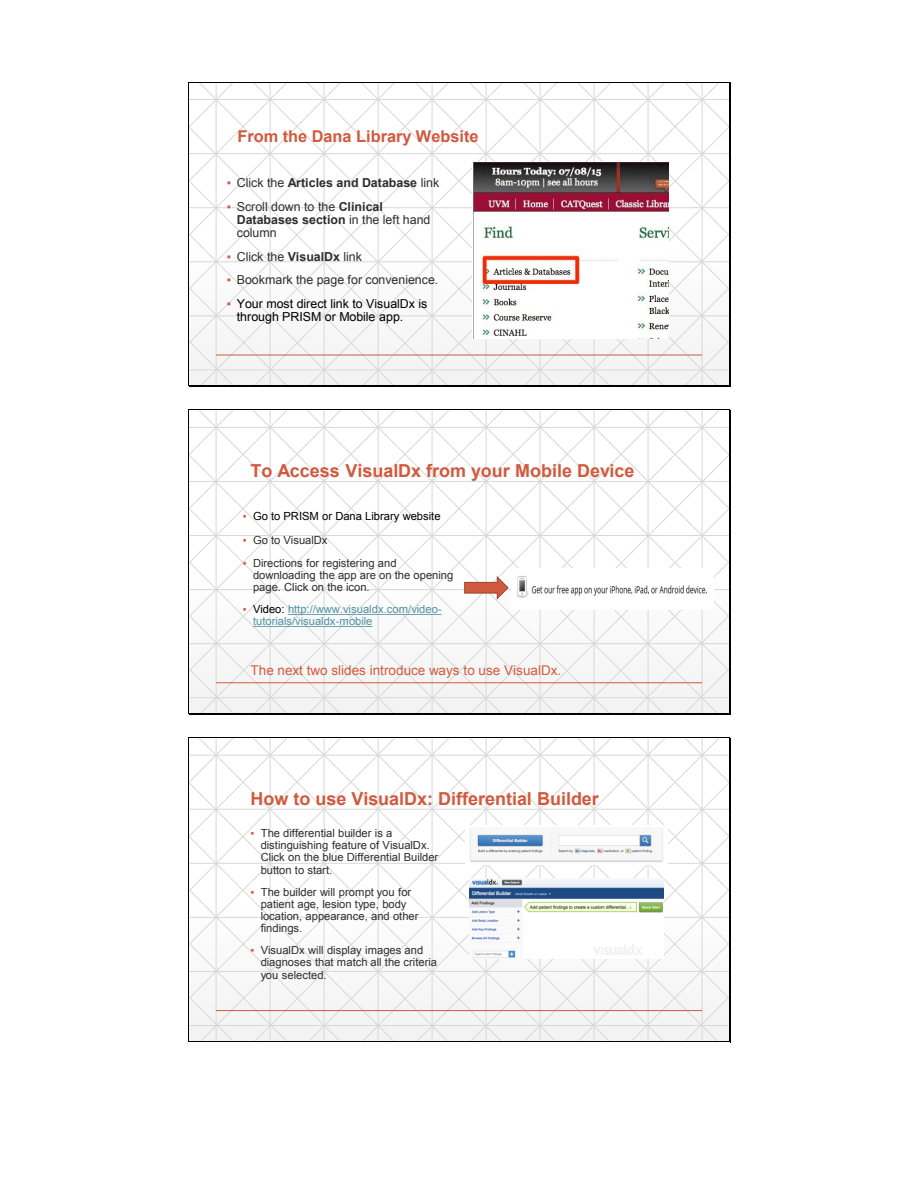
<style>
.page{position:relative;width:918px;height:1188px;background:#fff}
.page>*{position:absolute;margin:0;border:0;box-sizing:border-box;transform-origin:0 0}
.t1{font:700 17.85px "Arial";color:#d15a3e}
.t2{font:700 16.35px "Arial";color:#d15a3e}
.t3{font:13.5px "Arial";color:#d15a3e}
.t4{font:12.45px/13.4px "Arial";color:#2d2e2d}
.t5{font:12.45px/13.4px "Arial";color:#000}
.t6{font:700 12.45px "Arial";color:#2d2e2d}
.t7{font:11.25px "Arial";letter-spacing:-.005em;color:#2d2e2d}
.t8{font:11.25px "Arial";letter-spacing:-.005em;color:#000}
.t9{font:11.1px/12.1px "Arial";color:#2d2e2d}
.t10{font:11.1px/12.1px "Arial";color:#4f91a1}
.s1{font-weight:400;color:#d15a3e}
.s2{font-weight:400}
.s3{color:#d15a3e}
.s4{font-weight:700}
.s5{color:#000}
</style>
<div class="page">
<svg style="left:395px;top:83px;width:109px;height:302px"></svg>
<svg style="left:395px;top:83px;width:54px;height:261px"></svg>
<svg style="left:470px;top:127px;width:53px;height:258px"></svg>
<hr style="left:216px;top:355px;width:486px;height:1px;background:#d15a3e">
<img style="left:472px;top:163px;width:51px;height:175px">
<hr style="left:189px;top:82px;width:540px;height:1px;background:#000">
<svg style="left:188px;top:82px;width:207px;height:304px"></svg>
<hr style="left:189px;top:386px;width:540px;height:1px;background:#000">
<hr style="left:189px;top:385px;width:540px;height:1px;background:#000">
<svg style="left:523px;top:82px;width:208px;height:305px"></svg>
<svg style="left:442px;top:411px;width:62px;height:302px"></svg>
<svg style="left:442px;top:411px;width:7px;height:260px"></svg>
<svg style="left:470px;top:454px;width:53px;height:259px"></svg>
<hr style="left:216px;top:682px;width:486px;height:1px;background:#d15a3e">
<img style="left:511px;top:568px;width:12px;height:41px">
<svg style="left:464px;top:576px;width:45px;height:24px"></svg>
<hr style="left:189px;top:410px;width:540px;height:1px;background:#000">
<svg style="left:188px;top:410px;width:254px;height:304px"></svg>
<hr style="left:189px;top:714px;width:540px;height:1px;background:#000">
<hr style="left:189px;top:713px;width:540px;height:1px;background:#000">
<svg style="left:523px;top:410px;width:208px;height:305px"></svg>
<svg style="left:395px;top:738px;width:109px;height:303px"></svg>
<svg style="left:395px;top:738px;width:54px;height:261px"></svg>
<svg style="left:470px;top:782px;width:53px;height:259px"></svg>
<hr style="left:216px;top:1010px;width:486px;height:1px;background:#d15a3e">
<img style="left:465px;top:826px;width:58px;height:38px">
<img style="left:469px;top:879px;width:54px;height:79px">
<hr style="left:189px;top:737px;width:540px;height:1px;background:#000">
<svg style="left:188px;top:737px;width:207px;height:305px"></svg>
<hr style="left:189px;top:1042px;width:540px;height:1px;background:#000">
<hr style="left:189px;top:1041px;width:540px;height:1px;background:#000">
<svg style="left:523px;top:737px;width:208px;height:306px"></svg>
<h2 class="t2" style="left:238px;top:125px;width:242px">From the Dana Library Website</h2>
<p class="t6" style="left:227px;top:175px;width:214px"><span class="s1">▪</span> <span class="s2">Click the</span> Articles and Database <span class="s2">link</span></p>
<p class="t4" style="left:237px;top:200px;width:195px;text-indent:-10px"><span class="s3">▪</span> Scroll down to the <span class="s4">Clinical<br>Databases section</span> in the left hand column</p>
<p class="t4" style="left:227px;top:250px;width:137px"><span class="s3">▪</span> Click the <span class="s4">VisualDx</span> link</p>
<p class="t4" style="left:227px;top:273px;width:213px"><span class="s3">▪</span> Bookmark the page for convenience.</p>
<p class="t5" style="left:237px;top:297px;width:192px;text-indent:-10px"><span class="s3">▪</span> Your most direct link to VisualDx is through PRISM or Mobile app.</p>
<h1 class="t1" style="left:251px;top:459px;width:386px">To Access VisualDx from your Mobile Device</h1>
<p class="t8" style="left:243px;top:509px;width:199px"><span class="s3">▪</span> Go to PRISM or Dana Library website</p>
<p class="t9" style="left:243px;top:534px;width:86px"><span class="s3">▪</span> Go to VisualDx</p>
<p class="t9" style="left:243px;top:557px;width:155px"><span class="s3">▪</span> Directions for registering and</p>
<p class="t7" style="left:253px;top:567px;width:202px">downloading the app are on the opening</p>
<p class="t9" style="left:253px;top:581px;width:118px">page. Click on the icon.</p>
<p class="t10" style="left:253px;top:603px;width:190px;text-indent:-10px"><span class="s3">▪</span> <span class="s5">Video:</span> http://www.visualdx.com/video&shy;tutorials/visualdx-mobile</p>
<p class="t3" style="left:251px;top:662px;width:312px">The next two slides introduce ways to use VisualDx.</p>
<h1 class="t1" style="left:251px;top:787px;width:350px">How to use VisualDx: Differential Builder</h1>
<p class="t9" style="left:261px;top:827px;width:179px;text-indent:-10px"><span class="s3">▪</span> The differential builder is a distinguishing feature of VisualDx.<br>Click on the blue Differential Builder</p>
<p class="t7" style="left:261px;top:862px;width:73px">button to start.</p>
<p class="t9" style="left:261px;top:886px;width:159px;text-indent:-10px"><span class="s3">▪</span> The builder will prompt you for patient age, lesion type, body location, appearance, and other</p>
<p class="t7" style="left:261px;top:921px;width:43px">findings.</p>
<p class="t9" style="left:261px;top:944px;width:178px;text-indent:-10px"><span class="s3">▪</span> VisualDx will display images and diagnoses that match all the criteria you selected.</p>
</div>
